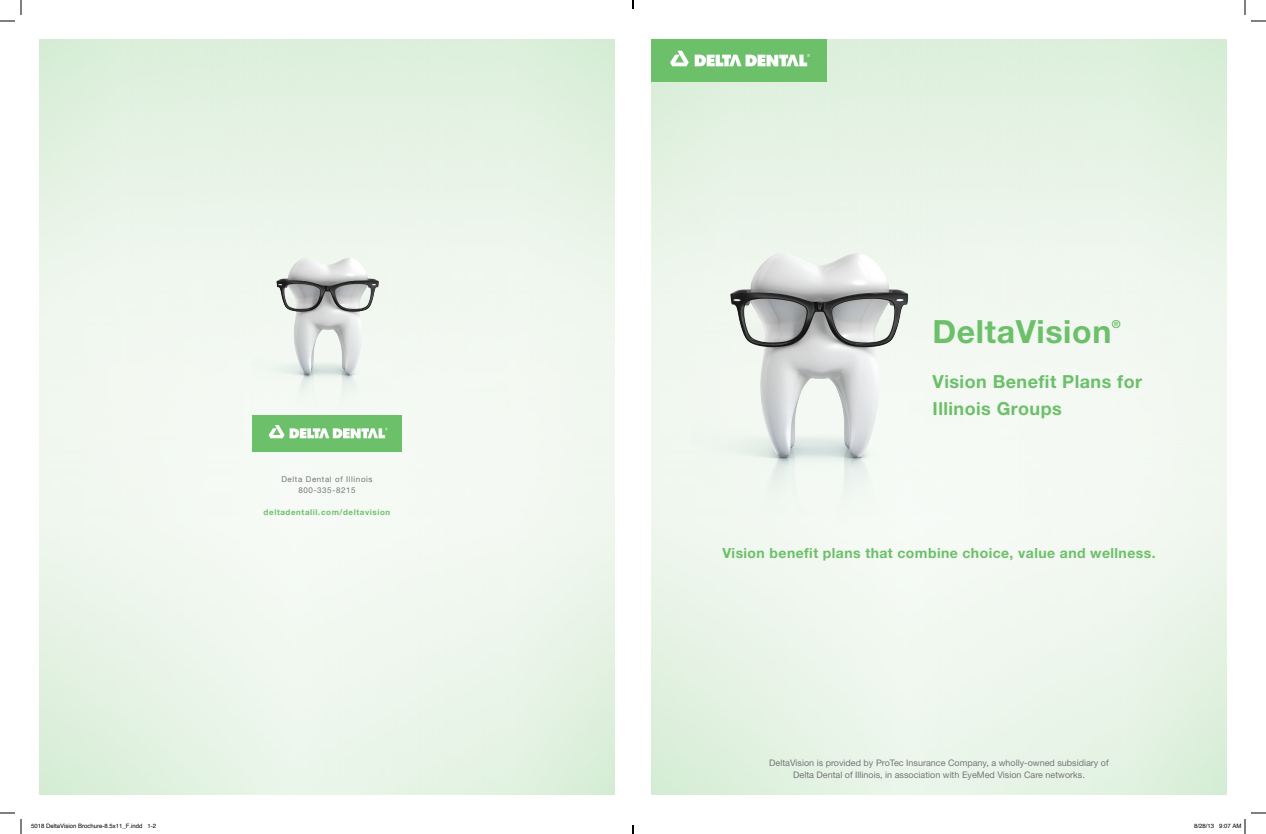
<style>
.page{position:relative;width:1266px;height:834px;background:#fff}
.page>*{position:absolute;margin:0;border:0;box-sizing:border-box;transform-origin:0 0}
.t1{font:700 32px "Helvetica Neue LT Std";letter-spacing:.02em;color:#6bc069}
.t2{font:700 18px/27px "Helvetica Neue LT Std";letter-spacing:.025em;color:#6bc069}
.t3{font:700 14px "Helvetica Neue LT Std";letter-spacing:.03em;color:#6bc069}
.t4{font:700 11.1px "Helvetica Neue LT Std";color:#6bc069}
.t5{font:9px/12px "Helvetica Neue LT Std";color:#757578;text-align:center}
.t6{font:8px/11px "Helvetica Neue LT Std";letter-spacing:.075em;color:#757578;text-align:center}
.t7{font:700 8px "Helvetica Neue LT Std";letter-spacing:.075em;color:#6bc069}
.t8{font:6px "Helvetica";color:#000}
</style>
<div class="page">
<div style="left:651px;top:39px;width:473px;height:485px;background:#e5f3e4"></div>
<div style="left:733px;top:39px;width:494px;height:485px;background:#e6f3e5"></div>
<div style="left:906px;top:282px;width:321px;height:513px;background:linear-gradient(to bottom,#f7faf6,#e1f1df)"></div>
<div style="left:651px;top:282px;width:473px;height:513px;background:linear-gradient(to right,#e7f4e6,#f3f9f2)"></div>
<div style="left:39px;top:39px;width:473px;height:485px;background:#e4f2e2"></div>
<div style="left:121px;top:39px;width:494px;height:485px;background:#e6f3e5"></div>
<div style="left:294px;top:282px;width:321px;height:513px;background:linear-gradient(to bottom,#f7faf6,#e1f1df)"></div>
<div style="left:39px;top:282px;width:473px;height:513px;background:linear-gradient(to bottom,#f7faf5,#e8f4e7)"></div>
<img style="left:692px;top:253px;width:252px;height:276px">
<div style="left:651px;top:39px;width:175px;height:43px;background:#6bc069"></div>
<svg style="left:670px;top:51px;width:19px;height:15px"></svg>
<svg style="left:695px;top:54px;width:115px;height:13px"></svg>
<img style="left:228px;top:258px;width:198px;height:194px">
<div style="left:252px;top:415px;width:150px;height:37px;background:#6bc069"></div>
<svg style="left:269px;top:425px;width:119px;height:13px"></svg>
<svg style="left:0;top:0;width:22px;height:22px"></svg>
<svg style="left:0;top:812px;width:22px;height:22px"></svg>
<svg style="left:1244px;top:0;width:22px;height:22px"></svg>
<svg style="left:1244px;top:812px;width:22px;height:22px"></svg>
<svg style="left:632px;top:0;width:2px;height:9px"></svg>
<svg style="left:632px;top:825px;width:2px;height:9px"></svg>
<p class="t6" style="left:281px;top:474px;width:93px">Delta Dental of Illinois<br>800-335-8215</p>
<p class="t7" style="left:264px;top:508px;width:128px">deltadentalil.com/deltavision</p>
<h1 class="t1" style="left:933px;top:312px;width:180px">DeltaVision</h1>
<p class="t4" style="left:1112px;top:317px;width:10px">®</p>
<h2 class="t2" style="left:933px;top:368px;width:211px">Vision Benefit Plans for<br>Illinois Groups</h2>
<h3 class="t3" style="left:722px;top:544px;width:435px">Vision benefit plans that combine choice, value and wellness.</h3>
<p class="t5" style="left:769px;top:757px;width:341px">DeltaVision is provided by ProTec Insurance Company, a wholly-owned subsidiary of<br>Delta Dental of Illinois, in association with EyeMed Vision Care networks.</p>
<p class="t8" style="left:31px;top:821px;width:127px">5018 DeltaVision Brochure-8.5x11_F.indd 1-2</p>
<p class="t8" style="left:1194px;top:821px;width:49px">8/28/13 9:07 AM</p>
</div>
